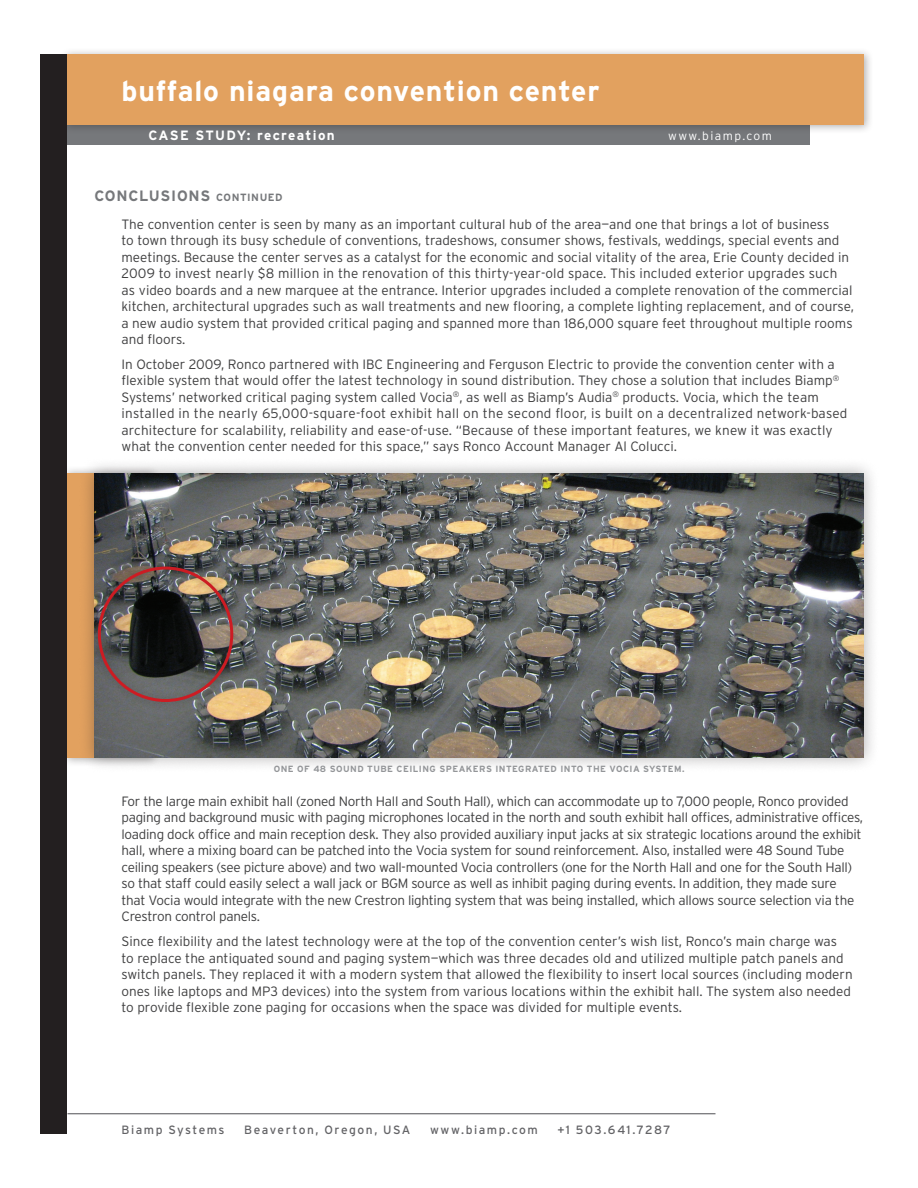
<style>
.page{position:relative;width:918px;height:1188px;background:#fff}
.page>*{position:absolute;margin:0;border:0;box-sizing:border-box;transform-origin:0 0}
.head_p2{font:700 28.5px "Interstate";letter-spacing:.03em;color:#fff}
.Solution_Title{font:700 15px "Interstate";letter-spacing:.05em;color:#76787b}
.body{font:300 13.5px/16.5px "Interstate";color:#3e3e3f}
.body-2{font:300 13.5px/16.5px "Interstate";letter-spacing:-.02em;color:#3e3e3f}
.CASE_STUDY_p2{font:700 13.5px "Interstate";letter-spacing:.1em;color:#fff}
.t1{font:12px "Interstate";letter-spacing:.125em;color:#636366}
.www_biamp_com{font:300 12px "Interstate";letter-spacing:.12em;color:#fff}
.t2{font:700 9px "Interstate";letter-spacing:.05em;color:#939598}
.s1{font-size:10.5px}
</style>
<div class="page">
<hr style="left:68px;top:1113px;width:648px;height:1px;background:#636366">
<div style="left:54px;top:110px;width:756px;height:35px;background:#76787b"></div>
<div style="left:59px;top:47px;width:814px;height:87px;background:#231f20;opacity:.35"></div>
<div style="left:66px;top:54px;width:798px;height:70px;background:#e2a15f"></div>
<div style="left:40px;top:54px;width:28px;height:1080px;background:#231f20"></div>
<div style="left:60px;top:465px;width:101px;height:302px;background:#231f20;opacity:.35"></div>
<div style="left:68px;top:473px;width:84px;height:285px;background:#e2a15f"></div>
<div style="left:78px;top:457px;width:802px;height:316px;background:#231f20;opacity:.35"></div>
<img style="left:94px;top:473px;width:770px;height:285px">
<div style="left:91px;top:559px;width:151px;height:152px;background:#231f20;opacity:.35"></div>
<div style="left:98px;top:567px;width:135px;height:135px;border:3px solid #cc1c23;border-radius:50%"></div>
<p class="head_p2" style="left:122px;top:75px;width:480px">buffalo niagara convention center</p>
<p class="CASE_STUDY_p2" style="left:148px;top:128px;width:188px">CASE STUDY: recreation</p>
<p class="Solution_Title" style="left:94px;top:187px;width:190px">CONCLUSIONS <span class="s1">CONTINUED</span></p>
<p class="www_biamp_com" style="left:668px;top:129px;width:105px">www.biamp.com</p>
<p class="body" style="left:122px;top:216px;width:734px">The convention center is seen by many as an important cultural hub of the area—and one that brings a lot of business<br>to town through its busy schedule of conventions, tradeshows, consumer shows, festivals, weddings, special events and meetings. Because the center serves as a catalyst for the economic and social vitality of the area, Erie County decided in 2009 to invest nearly $8 million in the renovation of this thirty-year-old space. This included exterior upgrades such as video boards and a new marquee at the entrance. Interior upgrades included a complete renovation of the commercial kitchen, architectural upgrades such as wall treatments and new flooring, a complete lighting replacement, and of course, a new audio system that provided critical paging and spanned more than 186,000 square feet throughout multiple rooms and floors.</p>
<p class="body" style="left:122px;top:356px;width:727px">In October 2009, Ronco partnered with IBC Engineering and Ferguson Electric to provide the convention center with a flexible system that would offer the latest technology in sound distribution. They chose a solution that includes Biamp<sup>® </sup>Systems’ networked critical paging system called Vocia<sup>®</sup>, as well as Biamp’s Audia<sup>®</sup> products. Vocia, which the team installed in the nearly 65,000-square-foot exhibit hall on the second floor, is built on a decentralized network-based architecture for scalability, reliability and ease-of-use. “Because of these important features, we knew it was exactly what the convention center needed for this space,” says Ronco Account Manager Al Colucci.</p>
<p class="t2" style="left:274px;top:763px;width:412px">ONE OF 48 SOUND TUBE CEILING SPEAKERS INTEGRATED INTO THE VOCIA SYSTEM.</p>
<p class="body-2" style="left:122px;top:793px;width:743px">For the large main exhibit hall (zoned North Hall and South Hall), which can accommodate up to 7,000 people, Ronco provided paging and background music with paging microphones located in the north and south exhibit hall offices, administrative offices, loading dock office and main reception desk. They also provided auxiliary input jacks at six strategic locations around the exhibit hall, where a mixing board can be patched into the Vocia system for sound reinforcement. Also, installed were 48 Sound Tube ceiling speakers (see picture above) and two wall-mounted Vocia controllers (one for the North Hall and one for the South Hall) so that staff could easily select a wall jack or BGM source as well as inhibit paging during events. In addition, they made sure that Vocia would integrate with the new Crestron lighting system that was being installed, which allows source selection via the Crestron control panels.</p>
<p class="body" style="left:122px;top:933px;width:733px">Since flexibility and the latest technology were at the top of the convention center’s wish list, Ronco’s main charge was to replace the antiquated sound and paging system—which was three decades old and utilized multiple patch panels and switch panels. They replaced it with a modern system that allowed the flexibility to insert local sources (including modern ones like laptops and MP3 devices) into the system from various locations within the exhibit hall. The system also needed to provide flexible zone paging for occasions when the space was divided for multiple events.</p>
<p class="t1" style="left:122px;top:1123px;width:105px">Biamp Systems</p>
<p class="t1" style="left:244px;top:1123px;width:168px">Beaverton, Oregon, USA</p>
<p class="t1" style="left:430px;top:1123px;width:109px">www.biamp.com</p>
<p class="t1" style="left:558px;top:1123px;width:115px">+1 503.641.7287</p>
</div>
